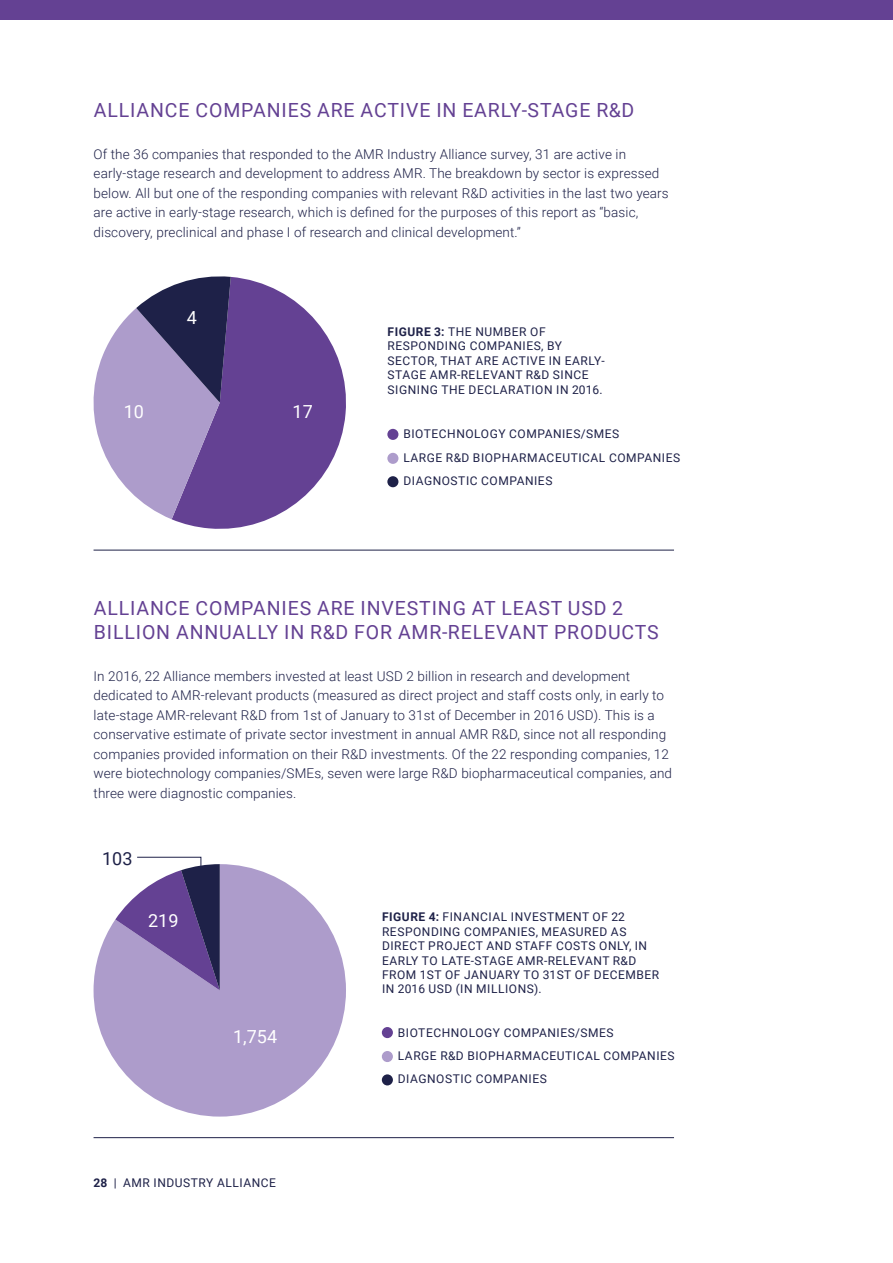
<style>
.page{position:relative;width:893px;height:1263px;background:#fff}
.page>*{position:absolute;margin:0;border:0;box-sizing:border-box;transform-origin:0 0}
.t1{font:19.5px/23.4px "Roboto";letter-spacing:.045em;color:#644193}
.t2{font:18px "Roboto";color:#fff}
.t3{font:18px "Roboto";color:#1e2148}
.t4{font:300 13.5px/19.5px "Roboto";letter-spacing:.01em;color:#1e2148}
.t5{font:12px/14.4px "Roboto";letter-spacing:.045em;color:#1e2148}
.s1{font-weight:700}
</style>
<div class="page">
<svg style="left:94px;top:864px;width:252px;height:252px;fill:#ad9ccb"></svg>
<div style="left:0;top:0;width:893px;height:19px;background:#644193"></div>
<hr style="left:94px;top:550px;width:580px;height:1px;background:#1e2148">
<div style="left:387px;top:429px;width:11px;height:11px;background:#644193;border-radius:50%"></div>
<div style="left:387px;top:453px;width:11px;height:11px;background:#ad9ccb;border-radius:50%"></div>
<div style="left:387px;top:476px;width:11px;height:11px;background:#1e2148;border-radius:50%"></div>
<svg style="left:172px;top:277px;width:174px;height:252px;fill:#644193"></svg>
<svg style="left:93px;top:276px;width:138px;height:243px"></svg>
<hr style="left:94px;top:1137px;width:580px;height:1px;background:#1e2148">
<svg style="left:115px;top:856px;width:105px;height:134px"></svg>
<div style="left:382px;top:1027px;width:11px;height:11px;background:#644193;border-radius:50%"></div>
<div style="left:382px;top:1051px;width:11px;height:11px;background:#ad9ccb;border-radius:50%"></div>
<div style="left:382px;top:1074px;width:11px;height:11px;background:#1e2148;border-radius:50%"></div>
<h1 class="t1" style="left:94px;top:97px;width:542px">ALLIANCE COMPANIES ARE ACTIVE IN EARLY-STAGE R&amp;D</h1>
<p class="t4" style="left:94px;top:144px;width:577px">Of the 36 companies that responded to the AMR Industry Alliance survey, 31 are active in early-stage research and development to address AMR. The breakdown by sector is expressed below. All but one of the responding companies with relevant R&amp;D activities in the last two years are active in early-stage research, which is defined for the purposes of this report as “basic, discovery, preclinical and phase I of research and clinical development.”</p>
<h2 class="t2" style="left:187px;top:305px;width:12px">4</h2>
<h2 class="t2" style="left:124px;top:399px;width:22px">10</h2>
<h2 class="t2" style="left:293px;top:399px;width:22px">17</h2>
<p class="t5" style="left:388px;top:324px;width:219px"><span class="s1">FIGURE 3:</span> THE NUMBER OF<br>RESPONDING COMPANIES, BY<br>SECTOR, THAT ARE ACTIVE IN EARLY-<br>STAGE AMR-RELEVANT R&amp;D SINCE<br>SIGNING THE DECLARATION IN 2016.</p>
<p class="t5" style="left:403px;top:422px;width:278px;line-height:23.4px">BIOTECHNOLOGY COMPANIES/SMES<br>LARGE R&amp;D BIOPHARMACEUTICAL COMPANIES<br>DIAGNOSTIC COMPANIES</p>
<h1 class="t1" style="left:94px;top:596px;width:566px">ALLIANCE COMPANIES ARE INVESTING AT LEAST USD 2<br>BILLION ANNUALLY IN R&amp;D FOR AMR-RELEVANT PRODUCTS</h1>
<p class="t4" style="left:94px;top:666px;width:580px">In 2016, 22 Alliance members invested at least USD 2 billion in research and development dedicated to AMR-relevant products (measured as direct project and staff costs only, in early to late-stage AMR-relevant R&amp;D from 1st of January to 31st of December in 2016 USD). This is a conservative estimate of private sector investment in annual AMR R&amp;D, since not all responding companies provided information on their R&amp;D investments. Of the 22 responding companies, 12 were biotechnology companies/SMEs, seven were large R&amp;D biopharmaceutical companies, and three were diagnostic companies.</p>
<h2 class="t3" style="left:102px;top:846px;width:32px">103</h2>
<h2 class="t2" style="left:148px;top:908px;width:32px">219</h2>
<h2 class="t2" style="left:233px;top:1024px;width:45px">1,754</h2>
<p class="t5" style="left:94px;top:1175px;width:184px"><span class="s1">28</span> | AMR INDUSTRY ALLIANCE</p>
<p class="t5" style="left:382px;top:909px;width:279px"><span class="s1">FIGURE 4:</span> FINANCIAL INVESTMENT OF 22<br>RESPONDING COMPANIES, MEASURED AS DIRECT PROJECT AND STAFF COSTS ONLY, IN EARLY TO LATE-STAGE AMR-RELEVANT R&amp;D FROM 1ST OF JANUARY TO 31ST OF DECEMBER IN 2016 USD (IN MILLIONS).</p>
<p class="t5" style="left:398px;top:1020px;width:278px;line-height:23.4px">BIOTECHNOLOGY COMPANIES/SMES<br>LARGE R&amp;D BIOPHARMACEUTICAL COMPANIES<br>DIAGNOSTIC COMPANIES</p>
</div>
